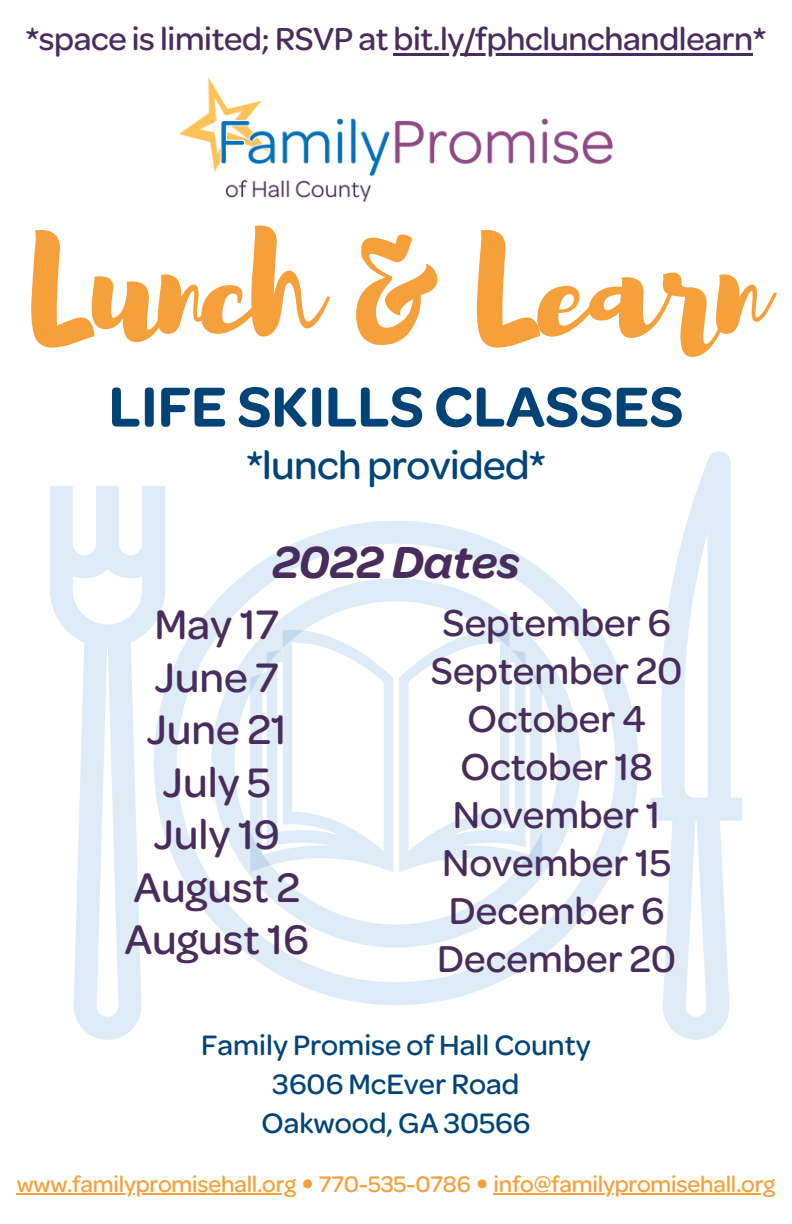
<style>
.page{position:relative;width:792px;height:1224px;background:#fff}
.page>*{position:absolute;margin:0;border:0;box-sizing:border-box;transform-origin:0 0}
.t1{font:140px "Brusher";letter-spacing:-.02em;color:#f6a03b}
.t2{font:600 60px "Omnes";color:#047}
.t3{font:italic 600 48px "Omnes";color:#472d5b}
.t4{font:500 44px "Omnes";color:#472d5b}
.t5{font:500 42px "Omnes";letter-spacing:-.015em;color:#047}
.t6{font:500 40px "Omnes";color:#472d5b}
.t7{font:500 34px "Omnes";letter-spacing:-.01em;color:#472d5b}
.t8{font:500 30px "Omnes";color:#047}
.t9{font:500 24px "Omnes";letter-spacing:-.01em;color:#f6a03b}
</style>
<div class="page">
<svg style="left:165px;top:521px;width:473px;height:484px"></svg>
<svg style="left:211px;top:578px;width:370px;height:370px"></svg>
<svg style="left:650px;top:451px;width:92px;height:589px"></svg>
<svg style="left:50px;top:486px;width:115px;height:554px"></svg>
<svg style="left:399px;top:629px;width:143px;height:243px"></svg>
<svg style="left:250px;top:629px;width:143px;height:243px"></svg>
<img style="left:179px;top:77px;width:434px;height:125px">
<hr style="left:17px;top:1193px;width:279px;height:2px;background:#f6a03b">
<hr style="left:494px;top:1193px;width:281px;height:2px;background:#f6a03b">
<div style="left:478px;top:1179px;width:9px;height:9px;background:#f6a03b;border-radius:50%"></div>
<div style="left:303px;top:1179px;width:9px;height:9px;background:#f6a03b;border-radius:50%"></div>
<hr style="left:394px;top:53px;width:359px;height:3px;background:#472d5b">
<p class="t7" style="left:26px;top:27px;width:742px">*space is limited; RSVP at bit.ly/fphclunchandlearn*</p>
<p class="t1" style="left:30px;top:197px;width:734px">Lunch &amp; Learn</p>
<p class="t2" style="left:109px;top:385px;width:576px">LIFE SKILLS CLASSES</p>
<p class="t5" style="left:246px;top:450px;width:301px">*lunch provided*</p>
<p class="t3" style="left:272px;top:544px;width:249px">2022 Dates</p>
<p class="t4" style="left:154px;top:608px;width:126px">May 17</p>
<p class="t4" style="left:155px;top:661px;width:126px">June 7</p>
<p class="t4" style="left:146px;top:713px;width:142px">June 21</p>
<p class="t4" style="left:163px;top:766px;width:110px">July 5</p>
<p class="t4" style="left:153px;top:818px;width:128px">July 19</p>
<p class="t4" style="left:134px;top:871px;width:168px">August 2</p>
<p class="t4" style="left:124px;top:923px;width:186px">August 16</p>
<p class="t6" style="left:443px;top:608px;width:230px">September 6</p>
<p class="t6" style="left:431px;top:656px;width:253px">September 20</p>
<p class="t6" style="left:468px;top:704px;width:180px">October 4</p>
<p class="t6" style="left:461px;top:752px;width:194px">October 18</p>
<p class="t6" style="left:453px;top:800px;width:209px">November 1</p>
<p class="t6" style="left:442px;top:848px;width:231px">November 15</p>
<p class="t6" style="left:449px;top:896px;width:217px">December 6</p>
<p class="t6" style="left:437px;top:944px;width:241px">December 20</p>
<p class="t8" style="left:201px;top:1034px;width:391px">Family Promise of Hall County</p>
<p class="t8" style="left:273px;top:1073px;width:248px">3606 McEver Road</p>
<p class="t8" style="left:262px;top:1112px;width:270px">Oakwood, GA 30566</p>
<p class="t9" style="left:17px;top:1175px;width:760px">www.familypromisehall.org 770-535-0786 info@familypromisehall.org</p>
</div>
